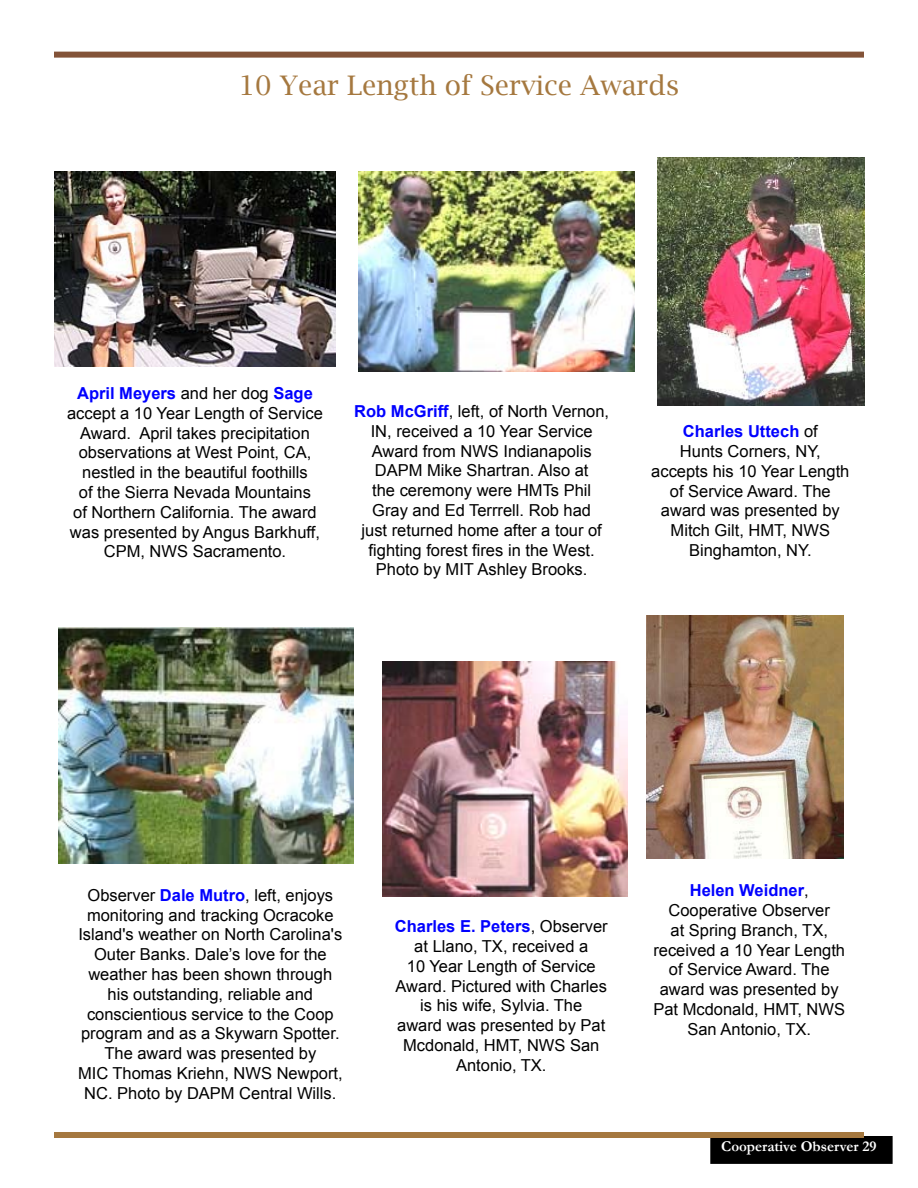
<style>
.page{position:relative;width:918px;height:1188px;background:#fff}
.page>*{position:absolute;margin:0;border:0;box-sizing:border-box;transform-origin:0 0}
.t1{font:27px "Lucida Bright";color:#a5783f}
.t2{font:16.5px/19.8px "Arial";color:#000;text-align:center}
.t3{font:700 15px "Garamond";color:#fff}
.s1{font-weight:700;color:#00f}
</style>
<div class="page">
<div style="left:711px;top:1137px;width:181px;height:26px;background:#000"></div>
<div style="left:710px;top:1136px;width:183px;height:28px;border:2px solid #000"></div>
<div style="left:54px;top:1132px;width:810px;height:6px;background:#a5783f"></div>
<div style="left:54px;top:52px;width:810px;height:6px;background:#835338"></div>
<img style="left:58px;top:627px;width:296px;height:237px">
<img style="left:657px;top:157px;width:208px;height:248px">
<img style="left:358px;top:172px;width:277px;height:199px">
<img style="left:646px;top:615px;width:198px;height:244px">
<img style="left:382px;top:662px;width:246px;height:234px">
<img style="left:54px;top:171px;width:281px;height:196px">
<h1 class="t1" style="left:239px;top:70px;width:442px">10 Year Length of Service Awards</h1>
<p class="t2" style="left:67px;top:383px;width:257px"><span class="s1">April Meyers</span> and her dog <span class="s1">Sage </span>accept a 10 Year Length of Service<br>Award. April takes precipitation observations at West Point, CA, nestled in the beautiful foothills<br>of the Sierra Nevada Mountains<br>of Northern California. The award was presented by Angus Barkhuff,<br>CPM, NWS Sacramento.</p>
<p class="t2" style="left:354px;top:401px;width:256px"><span class="s1">Rob McGriff</span>, left, of North Vernon,<br>IN, received a 10 Year Service<br>Award from NWS Indianapolis<br>DAPM Mike Shartran. Also at<br>the ceremony were HMTs Phil<br>Gray and Ed Terrrell. Rob had<br>just returned home after a tour of fighting forest fires in the West.<br>Photo by MIT Ashley Brooks.</p>
<p class="t2" style="left:651px;top:422px;width:200px"><span class="s1">Charles Uttech</span> of<br>Hunts Corners, NY, accepts his 10 Year Length of Service Award. The award was presented by<br>Mitch Gilt, HMT, NWS<br>Binghamton, NY.</p>
<p class="t2" style="left:78px;top:885px;width:266px">Observer <span class="s1">Dale Mutro</span>, left, enjoys monitoring and tracking Ocracoke<br>Island's weather on North Carolina's<br>Outer Banks. Dale’s love for the weather has been shown through his outstanding, reliable and conscientious service to the Coop program and as a Skywarn Spotter.<br>The award was presented by<br>MIC Thomas Kriehn, NWS Newport,<br>NC. Photo by DAPM Central Wills.</p>
<p class="t2" style="left:395px;top:917px;width:214px"><span class="s1">Charles E. Peters</span>, Observer at Llano, TX, received a<br>10 Year Length of Service<br>Award. Pictured with Charles is his wife, Sylvia. The<br>award was presented by Pat<br>Mcdonald, HMT, NWS San<br>Antonio, TX.</p>
<p class="t2" style="left:653px;top:881px;width:193px"><span class="s1">Helen Weidner</span>,<br>Cooperative Observer<br>at Spring Branch, TX, received a 10 Year Length of Service Award. The award was presented by<br>Pat Mcdonald, HMT, NWS<br>San Antonio, TX.</p>
<p class="t3" style="left:721px;top:1136px;width:149px">Cooperative Observer 29</p>
</div>
